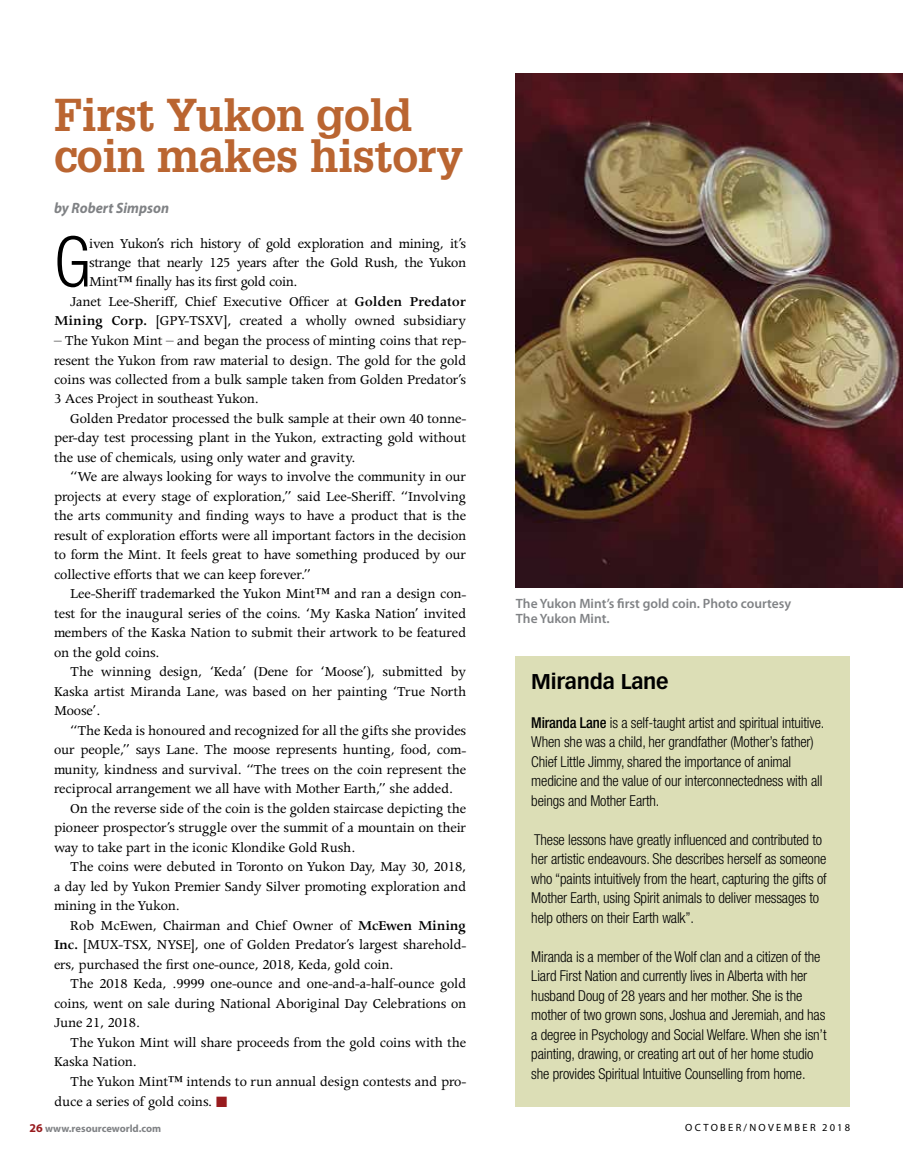
<style>
.page{position:relative;width:905px;height:1161px;background:#fff}
.page>*{position:absolute;margin:0;border:0;box-sizing:border-box;transform-origin:0 0}
.t1{font:300 condensed 70.05px "Helvetica Neue";color:#000}
.t2{font:700 45px/42px "Glypha";letter-spacing:-.01em;color:#ba6531}
.t3{font:700 21px "Vectora LH";letter-spacing:-.01em;color:#000}
.t4{font:15.3px/19.5px "Apollo";letter-spacing:-.01em;color:#000;text-align:justify}
.t5{font:300 condensed 15px/19.5px "Helvetica Neue";letter-spacing:-.01em;color:#000}
.t6{font:italic 700 15px "Myriad Pro";color:#808285;scale:.95 1}
.t7{font:600 13.5px/15px "Myriad Pro";color:#808285}
.t8{font:700 10.5px "Myriad Pro";color:#808285}
.t9{font:10.5px "Myriad Pro";letter-spacing:.22em;color:#000}
.s1{font-weight:600}
.s2{color:#981b1e}
.s3{font-weight:500}
.s4{font-size:12px;color:#981b1e}
</style>
<div class="page">
<div style="left:515px;top:656px;width:335px;height:451px;background:#dcdeb6"></div>
<img style="left:515px;top:74px;width:387px;height:514px">
<h2 class="t2" style="left:54px;top:92px;width:410px">First Yukon gold coin makes history</h2>
<p class="t6" style="left:54px;top:198px;width:122px">by Robert Simpson</p>
<h1 class="t1" style="left:54px;top:222px;width:38px">G</h1>
<p class="t4" style="left:89px;top:234px;width:378px">iven Yukon’s rich history of gold exploration and mining, it’s</p>
<p class="t4" style="left:89px;top:253px;width:378px">strange that nearly 125 years after the Gold Rush, the Yukon</p>
<p class="t4" style="left:89px;top:273px;width:210px">Mint™ finally has its first gold coin.</p>
<p class="t4" style="left:70px;top:292px;width:397px">Janet Lee-Sheriff, Chief Executive Officer at <span class="s1">Golden Predator</span></p>
<p class="t4" style="left:54px;top:312px;width:414px"><span class="s1">Mining Corp.</span> [GPY-TSXV], created a wholly owned subsidiary</p>
<p class="t4" style="left:54px;top:331px;width:414px">– The Yukon Mint – and began the process of minting coins that rep&shy;resent the Yukon from raw material to design. The gold for the gold coins was collected from a bulk sample taken from Golden Predator’s 3 Aces Project in southeast Yukon.</p>
<p class="t4" style="left:54px;top:409px;width:414px;text-indent:16px">Golden Predator processed the bulk sample at their own 40 tonne&shy;per-day test processing plant in the Yukon, extracting gold without the use of chemicals, using only water and gravity.</p>
<p class="t4" style="left:54px;top:468px;width:414px;text-indent:16px">“We are always looking for ways to involve the community in our projects at every stage of exploration,” said Lee-Sheriff. “Involving the arts community and finding ways to have a product that is the result of exploration efforts were all important factors in the decision to form the Mint. It feels great to have something produced by our collective efforts that we can keep forever.”</p>
<p class="t4" style="left:54px;top:585px;width:414px;text-indent:16px">Lee-Sheriff trademarked the Yukon Mint™ and ran a design con&shy;test for the inaugural series of the coins. ‘My Kaska Nation’ invited members of the Kaska Nation to submit their artwork to be featured on the gold coins.</p>
<p class="t4" style="left:54px;top:663px;width:414px;text-indent:16px">The winning design, ‘Keda’ (Dene for ‘Moose’), submitted by Kaska artist Miranda Lane, was based on her painting ‘True North Moose’.</p>
<p class="t4" style="left:70px;top:721px;width:397px">“The Keda is honoured and recognized for all the gifts she provides</p>
<p class="t4" style="left:54px;top:741px;width:414px">our people,” says Lane. The moose represents hunting, food, com-</p>
<p class="t4" style="left:54px;top:760px;width:414px">munity, kindness and survival. “The trees on the coin represent the</p>
<p class="t4" style="left:54px;top:780px;width:401px">reciprocal arrangement we all have with Mother Earth,” she added.</p>
<p class="t4" style="left:70px;top:799px;width:397px">On the reverse side of the coin is the golden staircase depicting the</p>
<p class="t4" style="left:54px;top:819px;width:414px">pioneer prospector’s struggle over the summit of a mountain on their</p>
<p class="t4" style="left:54px;top:838px;width:303px">way to take part in the iconic Klondike Gold Rush.</p>
<p class="t4" style="left:70px;top:858px;width:397px">The coins were debuted in Toronto on Yukon Day, May 30, 2018,</p>
<p class="t4" style="left:54px;top:877px;width:414px">a day led by Yukon Premier Sandy Silver promoting exploration and</p>
<p class="t4" style="left:54px;top:897px;width:127px">mining in the Yukon.</p>
<p class="t4" style="left:70px;top:916px;width:397px">Rob McEwen, Chairman and Chief Owner of <span class="s1">McEwen Mining</span></p>
<p class="t4" style="left:54px;top:936px;width:414px"><span class="s1">Inc.</span> [MUX-TSX, NYSE], one of Golden Predator’s largest sharehold-</p>
<p class="t4" style="left:54px;top:955px;width:341px">ers, purchased the first one-ounce, 2018, Keda, gold coin.</p>
<p class="t4" style="left:70px;top:975px;width:397px">The 2018 Keda, .9999 one-ounce and one-and-a-half-ounce gold</p>
<p class="t4" style="left:54px;top:994px;width:414px">coins, went on sale during National Aboriginal Day Celebrations on</p>
<p class="t4" style="left:54px;top:1014px;width:88px">June 21, 2018.</p>
<p class="t4" style="left:70px;top:1033px;width:397px">The Yukon Mint will share proceeds from the gold coins with the</p>
<p class="t4" style="left:54px;top:1053px;width:84px">Kaska Nation.</p>
<p class="t4" style="left:70px;top:1072px;width:397px">The Yukon Mint™ intends to run annual design contests and pro-</p>
<p class="t4" style="left:54px;top:1092px;width:175px">duce a series of gold coins. <span class="s2">■</span></p>
<p class="t7" style="left:516px;top:595px;width:277px">The Yukon Mint’s first gold coin. Photo courtesy<br>The Yukon Mint.</p>
<h3 class="t3" style="left:531px;top:669px;width:139px">Miranda Lane</h3>
<p class="t5" style="left:531px;top:713px;width:294px"><span class="s3">Miranda Lane</span> is a self-taught artist and spiritual intuitive.<br>When she was a child, her grandfather (Mother’s father)<br>Chief Little Jimmy, shared the importance of animal medicine and the value of our interconnectedness with all beings and Mother Earth.</p>
<p class="t5" style="left:531px;top:830px;width:297px">These lessons have greatly influenced and contributed to her artistic endeavours. She describes herself as someone who “paints intuitively from the heart, capturing the gifts of Mother Earth, using Spirit animals to deliver messages to help others on their Earth walk”.</p>
<p class="t5" style="left:531px;top:947px;width:297px">Miranda is a member of the Wolf clan and a citizen of the Liard First Nation and currently lives in Alberta with her husband Doug of 28 years and her mother. She is the mother of two grown sons, Joshua and Jeremiah, and has a degree in Psychology and Social Welfare. When she isn’t painting, drawing, or creating art out of her home studio she provides Spiritual Intuitive Counselling from home.</p>
<p class="t8" style="left:30px;top:1121px;width:133px"><span class="s4">26</span> www.resourceworld.com</p>
<p class="t9" style="left:685px;top:1121px;width:166px">OCTOBER/NOVEMBER 2018</p>
</div>
